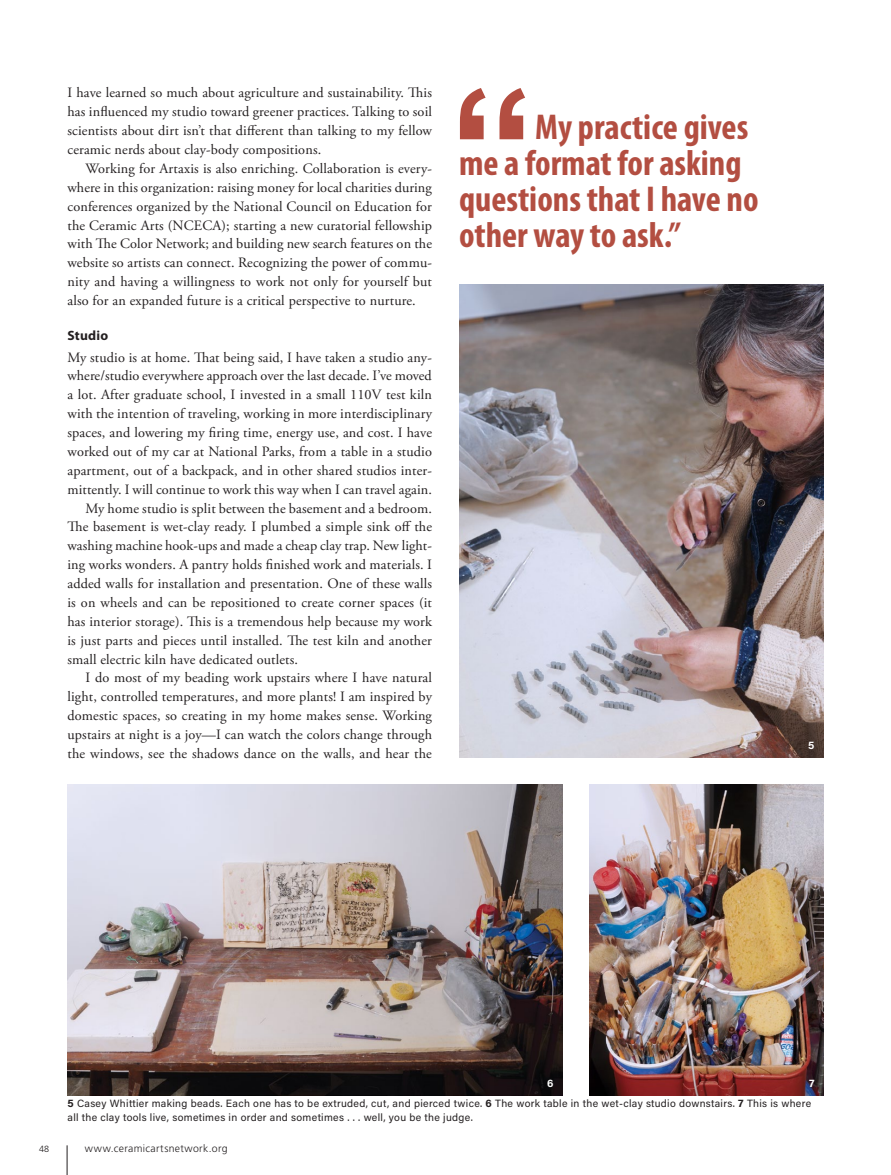
<style>
.page{position:relative;width:891px;height:1175px;background:#fff}
.page>*{position:absolute;margin:0;border:0;box-sizing:border-box;transform-origin:0 0}
.Article_Lead{font:700 172.8px "Arial";color:#b34e41}
.Article_Quote{font:700 condensed 36px/36px "Myriad Pro";color:#b34e41}
.Article_Text{font:14.25px/18.9px "Adobe Garamond Pro";letter-spacing:.01em;color:#231f20;text-align:justify}
.Article_Lead-2{font:14.25px/18.9px "Adobe Garamond Pro";letter-spacing:.005em;color:#231f20;text-align:justify}
.Article_Breakhead{font:700 13.5px "Myriad Pro";letter-spacing:.02em;color:#231f20}
.Article_Caption{font:10.5px/13.5px "Acumin Pro";letter-spacing:.03em;color:#231f20}
.t1{font:300 10.5px "Frutiger LT Pro";letter-spacing:.035em;color:#231f20}
.Image_Number{font:700 10.5px "Acumin Pro";color:#fff}
.t2{font:300 9px "Frutiger LT Pro";color:#231f20}
.s1{font-weight:700}
</style>
<div class="page">
<svg style="left:67px;top:1145px;width:1px;height:29px"></svg>
<img style="left:459px;top:284px;width:365px;height:474px">
<img style="left:590px;top:784px;width:234px;height:311px">
<img style="left:68px;top:784px;width:494px;height:311px">
<p class="Article_Text" style="left:68px;top:84px;width:366px">I have learned so much about agriculture and sustainability. This has influenced my studio toward greener practices. Talking to soil scientists about dirt isn’t that different than talking to my fellow ceramic nerds about clay-body compositions.</p>
<p class="Article_Text" style="left:68px;top:159px;width:366px;text-indent:18px">Working for Artaxis is also enriching. Collaboration is every&shy;where in this organization: raising money for local charities during conferences organized by the National Council on Education for the Ceramic Arts (NCECA); starting a new curatorial fellowship with The Color Network; and building new search features on the website so artists can connect. Recognizing the power of commu&shy;nity and having a willingness to work not only for yourself but also for an expanded future is a critical perspective to nurture.</p>
<p class="Article_Breakhead" style="left:68px;top:327px;width:42px">Studio</p>
<p class="Article_Lead-2" style="left:68px;top:348px;width:366px">My studio is at home. That being said, I have taken a studio any&shy;where/studio everywhere approach over the last decade. I’ve moved a lot. After graduate school, I invested in a small 110V test kiln with the intention of traveling, working in more interdisciplinary spaces, and lowering my firing time, energy use, and cost. I have worked out of my car at National Parks, from a table in a studio apartment, out of a backpack, and in other shared studios inter&shy;mittently. I will continue to work this way when I can travel again.</p>
<p class="Article_Text" style="left:68px;top:499px;width:366px;text-indent:18px">My home studio is split between the basement and a bedroom.<br>The basement is wet-clay ready. I plumbed a simple sink off the washing machine hook-ups and made a cheap clay trap. New light&shy;ing works wonders. A pantry holds finished work and materials. I added walls for installation and presentation. One of these walls is on wheels and can be repositioned to create corner spaces (it has interior storage). This is a tremendous help because my work is just parts and pieces until installed. The test kiln and another small electric kiln have dedicated outlets.</p>
<p class="Article_Text" style="left:68px;top:669px;width:366px;text-indent:18px">I do most of my beading work upstairs where I have natural light, controlled temperatures, and more plants! I am inspired by domestic spaces, so creating in my home makes sense. Working upstairs at night is a joy—I can watch the colors change through the windows, see the shadows dance on the walls, and hear the</p>
<p class="Article_Lead" style="left:449px;top:38px;width:88px">“</p>
<p class="Article_Quote" style="left:459px;top:108px;width:301px;text-indent:76px">My practice gives me a format for asking questions that I have no</p>
<p class="Article_Quote" style="left:459px;top:216px;width:223px">other way to ask.”</p>
<p class="Image_Number" style="left:808px;top:738px;width:8px">5</p>
<p class="Image_Number" style="left:547px;top:1075px;width:8px">6</p>
<p class="Image_Number" style="left:809px;top:1075px;width:7px">7</p>
<p class="Article_Caption" style="left:68px;top:1096px;width:745px"><span class="s1">5</span> Casey Whittier making beads. Each one has to be extruded, cut, and pierced twice. <span class="s1">6</span> The work table in the wet-clay studio downstairs. <span class="s1">7</span> This is where all the clay tools live, sometimes in order and sometimes . . . well, you be the judge.</p>
<p class="t2" style="left:39px;top:1143px;width:12px">48</p>
<p class="t1" style="left:85px;top:1142px;width:144px">www.ceramicartsnetwork.org</p>
</div>
